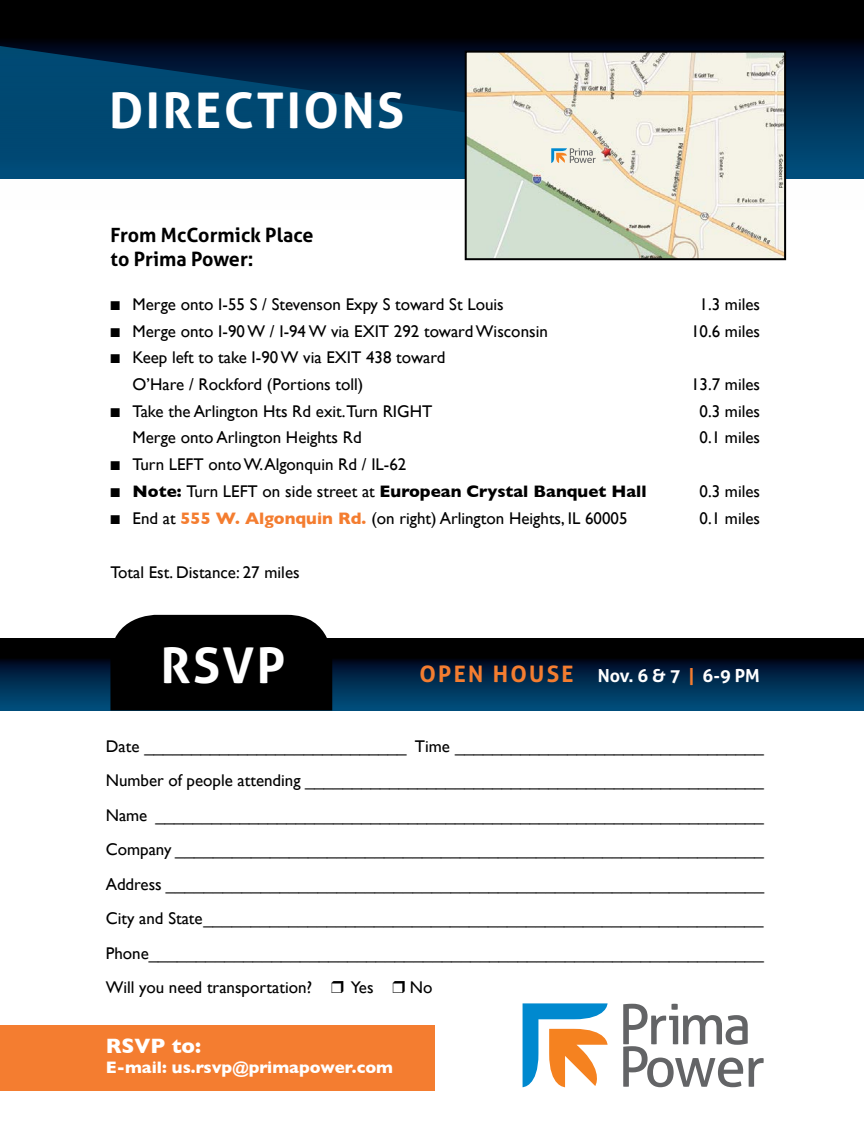
<style>
.page{position:relative;width:864px;height:1134px;background:#fff}
.page>*{position:absolute;margin:0;border:0;box-sizing:border-box;transform-origin:0 0}
.t1{font:700 49.2px "Aller";letter-spacing:.05em;color:#fff}
.t2{font:700 21.15px "Gill Sans";color:#fff}
.t3{font:700 19.65px/23.5px "Aller";color:#000}
.t4{font:700 18px "Aller";color:#fff}
.t5{font:16.95px/34.5px "Gill Sans";color:#000}
.t6{font:700 16.95px "Gill Sans";color:#000}
.t7{font:700 16.95px "Gill Sans";color:#fff}
.s1{font-weight:400}
.s2{font-weight:700;color:#f47d30}
.s3{font-size:22.8px;color:#f47d30}
.s4{color:#f47d30}
</style>
<div class="page">
<svg style="left:0;top:638px;width:864px;height:72px;background:#002039"></svg>
<div style="left:0;top:0;width:864px;height:178px;background:#000"></div>
<svg style="left:0;top:44px;width:864px;height:167px;fill:#004872"></svg>
<img style="left:468px;top:54px;width:315px;height:203px">
<div style="left:465px;top:51px;width:321px;height:209px;border:2px solid #000"></div>
<svg style="left:551px;top:148px;width:45px;height:15px"></svg>
<svg style="left:523px;top:1003px;width:85px;height:84px"></svg>
<svg style="left:623px;top:1004px;width:141px;height:83px"></svg>
<div style="left:110px;top:615px;width:222px;height:95px;background:#000"></div>
<div style="left:0;top:1025px;width:435px;height:65px;background:#f47d30"></div>
<h1 class="t1" style="left:109px;top:80px;width:297px">DIRECTIONS</h1>
<p class="t3" style="left:110px;top:223px;width:205px">From McCormick Place to Prima Power:</p>
<p class="t5" style="left:110px;top:287px;width:395px">■ Merge onto I-55 S / Stevenson Expy S toward St Louis</p>
<p class="t5" style="left:700px;top:287px;width:62px">1.3 miles</p>
<p class="t5" style="left:110px;top:313px;width:439px">■ Merge onto I-90 W / I-94 W via EXIT 292 toward Wisconsin</p>
<p class="t5" style="left:691px;top:313px;width:71px">10.6 miles</p>
<p class="t5" style="left:133px;top:344px;width:314px;line-height:26.7px;text-indent:-22px">■ Keep left to take I-90 W via EXIT 438 toward<br>O’Hare / Rockford (Portions toll)</p>
<p class="t5" style="left:691px;top:367px;width:71px">13.7 miles</p>
<p class="t5" style="left:110px;top:394px;width:323px">■ Take the Arlington Hts Rd exit.Turn RIGHT</p>
<p class="t5" style="left:700px;top:394px;width:62px">0.3 miles</p>
<p class="t5" style="left:133px;top:420px;width:231px">Merge onto Arlington Heights Rd</p>
<p class="t5" style="left:700px;top:420px;width:62px">0.1 miles</p>
<p class="t5" style="left:110px;top:447px;width:297px">■ Turn LEFT onto W. Algonquin Rd / IL-62</p>
<p class="t6" style="left:110px;top:478px;width:538px">■ Note: <span class="s1">Turn LEFT on side street at</span> European Crystal Banquet Hall</p>
<p class="t5" style="left:700px;top:474px;width:62px">0.3 miles</p>
<p class="t5" style="left:110px;top:500px;width:519px">■ End at <span class="s2">555 W. Algonquin Rd.</span> (on right) Arlington Heights, IL 60005</p>
<p class="t5" style="left:700px;top:500px;width:62px">0.1 miles</p>
<p class="t5" style="left:110px;top:555px;width:191px">Total Est. Distance: 27 miles</p>
<h1 class="t1" style="left:161px;top:636px;width:126px">RSVP</h1>
<p class="t4" style="left:419px;top:665px;width:342px"><span class="s3">OPEN HOUSE</span> Nov. 6 &amp; 7 <span class="s4">|</span> 6-9 PM</p>
<p class="t5" style="left:106px;top:729px;width:660px;text-align:justify">Date ____________________________ Time _________________________________ Number of people attending _________________________________________________ Name _________________________________________________________________ Company ______________________________________________________________ Address _______________________________________________________________ City and State___________________________________________________________ Phone_________________________________________________________________ Will you need transportation?</p>
<p class="t5" style="left:351px;top:970px;width:24px">Yes</p>
<p class="t5" style="left:410px;top:970px;width:24px">No</p>
<p class="t2" style="left:106px;top:1029px;width:97px">RSVP to:</p>
<p class="t7" style="left:106px;top:1054px;width:289px">E-mail: us.rsvp@primapower.com</p>
</div>
